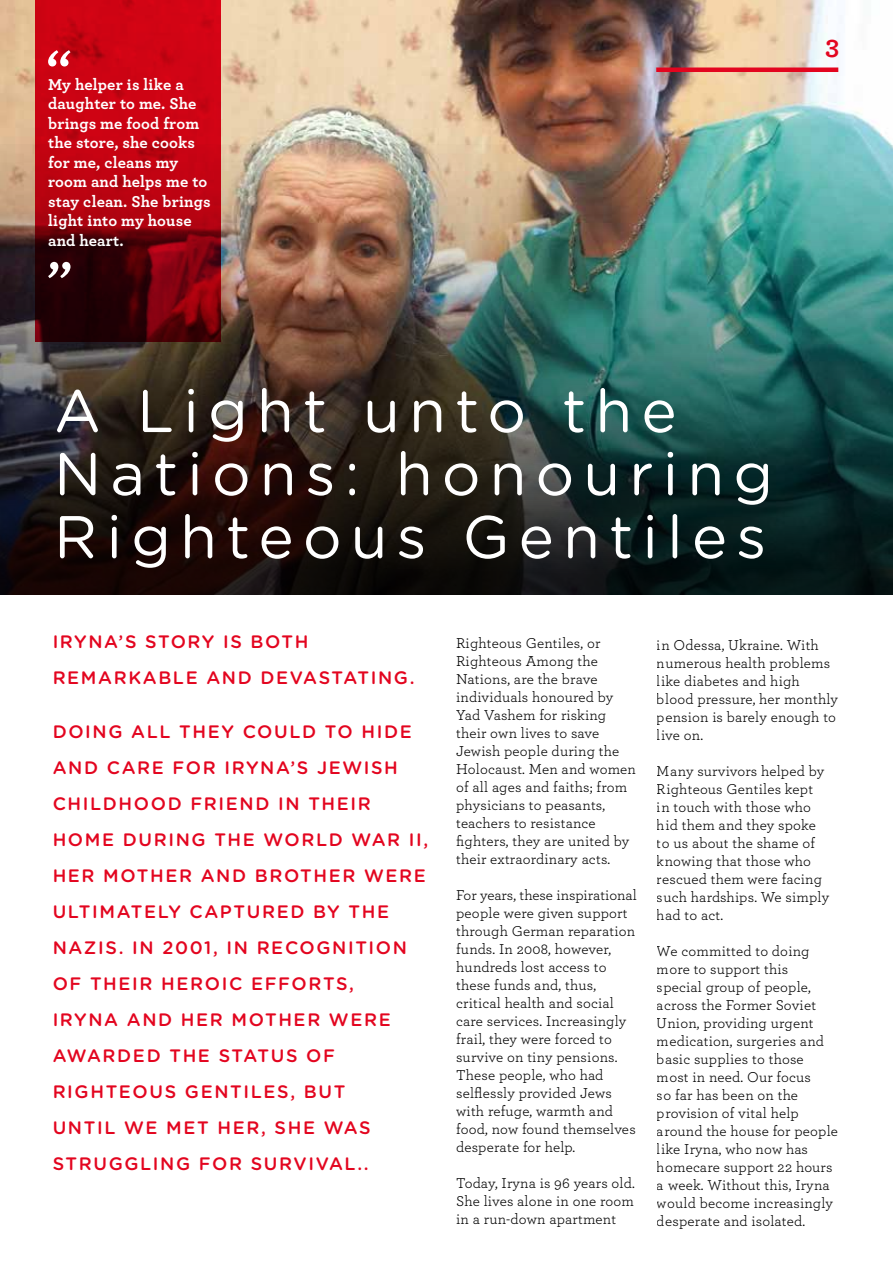
<style>
.page{position:relative;width:893px;height:1263px;background:#fff}
.page>*{position:absolute;margin:0;border:0;box-sizing:border-box;transform-origin:0 0}
.t1{font:60px/63px "Gotham Rounded";letter-spacing:.15em;color:#fff}
.t2{font:700 27px "Archer";color:#e3051f}
.t3{font:500 18px/36px "Gotham Rounded";letter-spacing:.09em;color:#e3051f}
.t4{font:700 16.5px/19.5px "Archer";letter-spacing:.01em;color:#fff}
.t5{font:15px/18px "Archer";letter-spacing:.01em;color:#000}
</style>
<div class="page">
<img style="left:0;top:0;width:892px;height:144px">
<hr style="left:656px;top:68px;width:182px;height:4px;background:#e3051f">
<img style="left:0;top:144px;width:893px;height:450px">
<svg style="left:35px;top:0;width:186px;height:342px"></svg>
<svg style="left:48px;top:50px;width:23px;height:16px"></svg>
<svg style="left:48px;top:262px;width:23px;height:16px"></svg>
<p class="t4" style="left:48px;top:73px;width:164px">My helper is like a daughter to me. She brings me food from the store, she cooks for me, cleans my room and helps me to stay clean. She brings light into my house and heart.</p>
<h1 class="t1" style="left:54px;top:377px;width:721px">A Light unto the<br>Nations: honouring<br>Righteous Gentiles</h1>
<h2 class="t2" style="left:825px;top:24px;width:15px">3</h2>
<p class="t3" style="left:53px;top:623px;width:363px">IRYNA’S STORY IS BOTH<br>REMARKABLE AND DEVASTATING.</p>
<p class="t3" style="left:53px;top:713px;width:377px">DOING ALL THEY COULD TO HIDE<br>AND CARE FOR IRYNA’S JEWISH<br>CHILDHOOD FRIEND IN THEIR<br>HOME DURING THE WORLD WAR II,<br>HER MOTHER AND BROTHER WERE<br>ULTIMATELY CAPTURED BY THE<br>NAZIS. IN 2001, IN RECOGNITION<br>OF THEIR HEROIC EFFORTS,<br>IRYNA AND HER MOTHER WERE<br>AWARDED THE STATUS OF<br>RIGHTEOUS GENTILES, BUT<br>UNTIL WE MET HER, SHE WAS<br>STRUGGLING FOR SURVIVAL..</p>
<p class="t5" style="left:456px;top:633px;width:181px">Righteous Gentiles, or<br>Righteous Among the<br>Nations, are the brave individuals honoured by<br>Yad Vashem for risking their own lives to save<br>Jewish people during the<br>Holocaust. Men and women of all ages and faiths; from physicians to peasants, teachers to resistance fighters, they are united by their extraordinary acts.</p>
<p class="t5" style="left:456px;top:885px;width:182px">For years, these inspirational people were given support through German reparation funds. In 2008, however, hundreds lost access to these funds and, thus, critical health and social care services. Increasingly frail, they were forced to survive on tiny pensions.<br>These people, who had selflessly provided Jews with refuge, warmth and food, now found themselves desperate for help.</p>
<p class="t5" style="left:456px;top:1173px;width:180px;text-align:justify">Today, Iryna is 96 years old.<br>She lives alone in one room in a run-down apartment</p>
<p class="t5" style="left:657px;top:635px;width:183px">in Odessa, Ukraine. With numerous health problems like diabetes and high blood pressure, her monthly pension is barely enough to live on.</p>
<p class="t5" style="left:657px;top:761px;width:174px">Many survivors helped by<br>Righteous Gentiles kept in touch with those who hid them and they spoke to us about the shame of knowing that those who rescued them were facing such hardships. We simply had to act.</p>
<p class="t5" style="left:657px;top:941px;width:183px">We committed to doing more to support this<br>special group of people, across the Former Soviet<br>Union, providing urgent medication, surgeries and basic supplies to those most in need. Our focus<br>so far has been on the provision of vital help around the house for people like Iryna, who now has homecare support 22 hours a week. Without this, Iryna would become increasingly desperate and isolated.</p>
</div>
